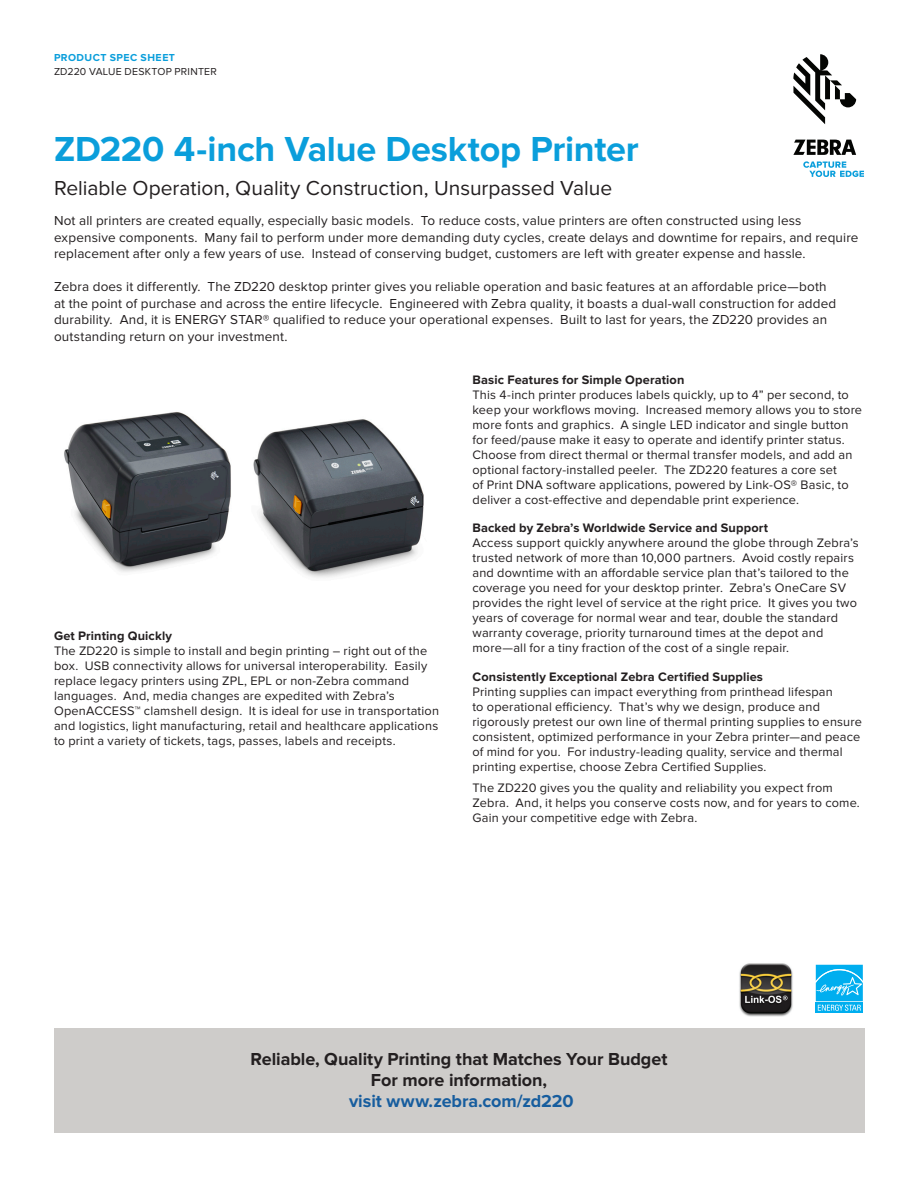
<style>
.page{position:relative;width:918px;height:1188px;background:#fff}
.page>*{position:absolute;margin:0;border:0;box-sizing:border-box;transform-origin:0 0}
.t1{font:700 36px "Proxima Nova";letter-spacing:-.01em;color:#0a9edb}
.t2{font:21px "Proxima Nova";color:#231f20}
.t3{font:700 18px/21px "Proxima Nova";letter-spacing:-.005em;color:#231f20;text-align:center}
.t4{font:700 18px "Proxima Nova";letter-spacing:-.005em;color:#175d9e}
.t5{font:13.5px/16.5px "Proxima Nova";letter-spacing:.01em;color:#231f20}
.t6{font:12.75px/15px "Proxima Nova";letter-spacing:.015em;color:#231f20}
.t7{font:700 12.75px "Proxima Nova";letter-spacing:.01em;color:#231f20}
.t8{font:10.5px "Proxima Nova";letter-spacing:.02em;color:#231f20}
.t9{font:700 10.5px "Proxima Nova";letter-spacing:.045em;color:#0a9edb}
</style>
<div class="page">
<div style="left:54px;top:1028px;width:810px;height:104px;background:#ceccca"></div>
<svg style="left:815px;top:964px;width:48px;height:49px"></svg>
<img style="left:739px;top:963px;width:54px;height:53px">
<img style="left:64px;top:412px;width:360px;height:166px">
<svg style="left:793px;top:54px;width:63px;height:70px"></svg>
<svg style="left:793px;top:140px;width:63px;height:15px"></svg>
<svg style="left:803px;top:161px;width:61px;height:16px"></svg>
<p class="t9" style="left:54px;top:53px;width:123px">PRODUCT SPEC SHEET</p>
<p class="t8" style="left:54px;top:67px;width:164px">ZD220 VALUE DESKTOP PRINTER</p>
<h1 class="t1" style="left:54px;top:133px;width:586px">ZD220 4-inch Value Desktop Printer</h1>
<h2 class="t2" style="left:54px;top:180px;width:560px">Reliable Operation, Quality Construction, Unsurpassed Value</h2>
<p class="t5" style="left:54px;top:213px;width:806px">Not all printers are created equally, especially basic models. To reduce costs, value printers are often constructed using less expensive components. Many fail to perform under more demanding duty cycles, create delays and downtime for repairs, and require replacement after only a few years of use. Instead of conserving budget, customers are left with greater expense and hassle.</p>
<p class="t5" style="left:54px;top:279px;width:784px">Zebra does it differently. The ZD220 desktop printer gives you reliable operation and basic features at an affordable price—both at the point of purchase and across the entire lifecycle. Engineered with Zebra quality, it boasts a dual-wall construction for added durability. And, it is ENERGY STAR® qualified to reduce your operational expenses. Built to last for years, the ZD220 provides an outstanding return on your investment.</p>
<p class="t7" style="left:54px;top:631px;width:120px">Get Printing Quickly</p>
<p class="t6" style="left:54px;top:644px;width:387px">The ZD220 is simple to install and begin printing – right out of the box. USB connectivity allows for universal interoperability. Easily replace legacy printers using ZPL, EPL or non-Zebra command languages. And, media changes are expedited with Zebra’s OpenACCESS™ clamshell design. It is ideal for use in transportation and logistics, light manufacturing, retail and healthcare applications to print a variety of tickets, tags, passes, labels and receipts.</p>
<p class="t7" style="left:472px;top:374px;width:213px">Basic Features for Simple Operation</p>
<p class="t6" style="left:472px;top:388px;width:391px">This 4-inch printer produces labels quickly, up to 4” per second, to keep your workflows moving. Increased memory allows you to store more fonts and graphics. A single LED indicator and single button for feed/pause make it easy to operate and identify printer status.<br>Choose from direct thermal or thermal transfer models, and add an optional factory-installed peeler. The ZD220 features a core set<br>of Print DNA software applications, powered by Link-OS® Basic, to deliver a cost-effective and dependable print experience.</p>
<p class="t7" style="left:472px;top:523px;width:297px">Backed by Zebra’s Worldwide Service and Support</p>
<p class="t6" style="left:472px;top:536px;width:388px">Access support quickly anywhere around the globe through Zebra’s trusted network of more than 10,000 partners. Avoid costly repairs and downtime with an affordable service plan that’s tailored to the coverage you need for your desktop printer. Zebra’s OneCare SV provides the right level of service at the right price. It gives you two years of coverage for normal wear and tear, double the standard warranty coverage, priority turnaround times at the depot and more—all for a tiny fraction of the cost of a single repair.</p>
<p class="t7" style="left:472px;top:671px;width:292px">Consistently Exceptional Zebra Certified Supplies</p>
<p class="t6" style="left:472px;top:685px;width:391px">Printing supplies can impact everything from printhead lifespan<br>to operational efficiency. That’s why we design, produce and rigorously pretest our own line of thermal printing supplies to ensure consistent, optimized performance in your Zebra printer—and peace of mind for you. For industry-leading quality, service and thermal printing expertise, choose Zebra Certified Supplies.</p>
<p class="t6" style="left:472px;top:781px;width:389px">The ZD220 gives you the quality and reliability you expect from<br>Zebra. And, it helps you conserve costs now, and for years to come.<br>Gain your competitive edge with Zebra.</p>
<h3 class="t3" style="left:250px;top:1050px;width:419px">Reliable, Quality Printing that Matches Your Budget<br>For more information,</h3>
<h3 class="t4" style="left:349px;top:1094px;width:226px">visit www.zebra.com/zd220</h3>
</div>
